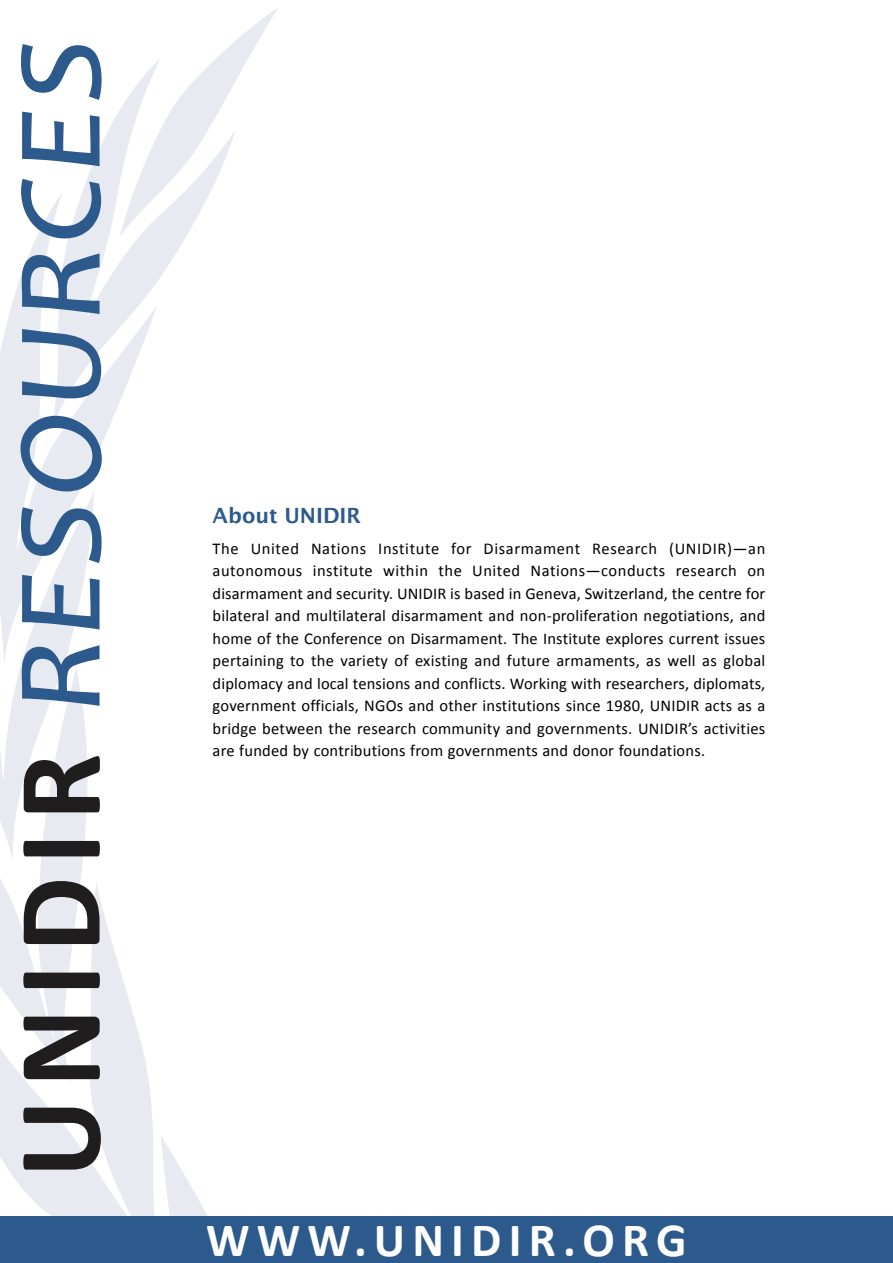
<style>
.page{position:relative;width:893px;height:1263px;background:#fff}
.page>*{position:absolute;margin:0;border:0;box-sizing:border-box;transform-origin:0 0}
.t1{font:700 120px "Calibri";letter-spacing:.1em;color:#201d1e}
.t2{font:700 48px "Calibri";letter-spacing:.15em;color:#fff}
.note{font:600 21px "Lucida Sans";color:#2d5a8c}
.Resource_Para{font:16.5px/22.5px "Calibri";letter-spacing:.01em;color:#000;text-align:justify}
</style>
<div class="page">
<svg style="left:163px;top:1140px;width:44px;height:76px"></svg>
<svg style="left:0;top:884px;width:163px;height:332px;fill:#e8eaf1"></svg>
<svg style="left:0;top:666px;width:94px;height:417px"></svg>
<svg style="left:0;top:277px;width:110px;height:384px;fill:#e8eaf1"></svg>
<svg style="left:102px;top:110px;width:84px;height:314px"></svg>
<svg style="left:120px;top:8px;width:158px;height:229px"></svg>
<div style="left:0;top:1216px;width:893px;height:47px;background:#2d5a8c"></div>
<svg style="left:21px;top:44px;width:81px;height:662px"></svg>
<h1 class="t1" style="left:-15px;top:1178px;width:426px;rotate:-90deg">UNIDIR</h1>
<p class="note" style="left:213px;top:503px;width:150px">About UNIDIR</p>
<p class="Resource_Para" style="left:213px;top:536px;width:554px">The United Nations Institute for Disarmament Research (UNIDIR)—an autonomous institute within the United Nations—conducts research on disarmament and security. UNIDIR is based in Geneva, Switzerland, the centre for bilateral and multilateral disarmament and non-proliferation negotiations, and home of the Conference on Disarmament. The Institute explores current issues pertaining to the variety of existing and future armaments, as well as global diplomacy and local tensions and conflicts. Working with researchers, diplomats, government officials, NGOs and other institutions since 1980, UNIDIR acts as a bridge between the research community and governments. UNIDIR’s activities are funded by contributions from governments and donor foundations.</p>
<p class="t2" style="left:206px;top:1210px;width:482px">WWW.UNIDIR.ORG</p>
</div>
